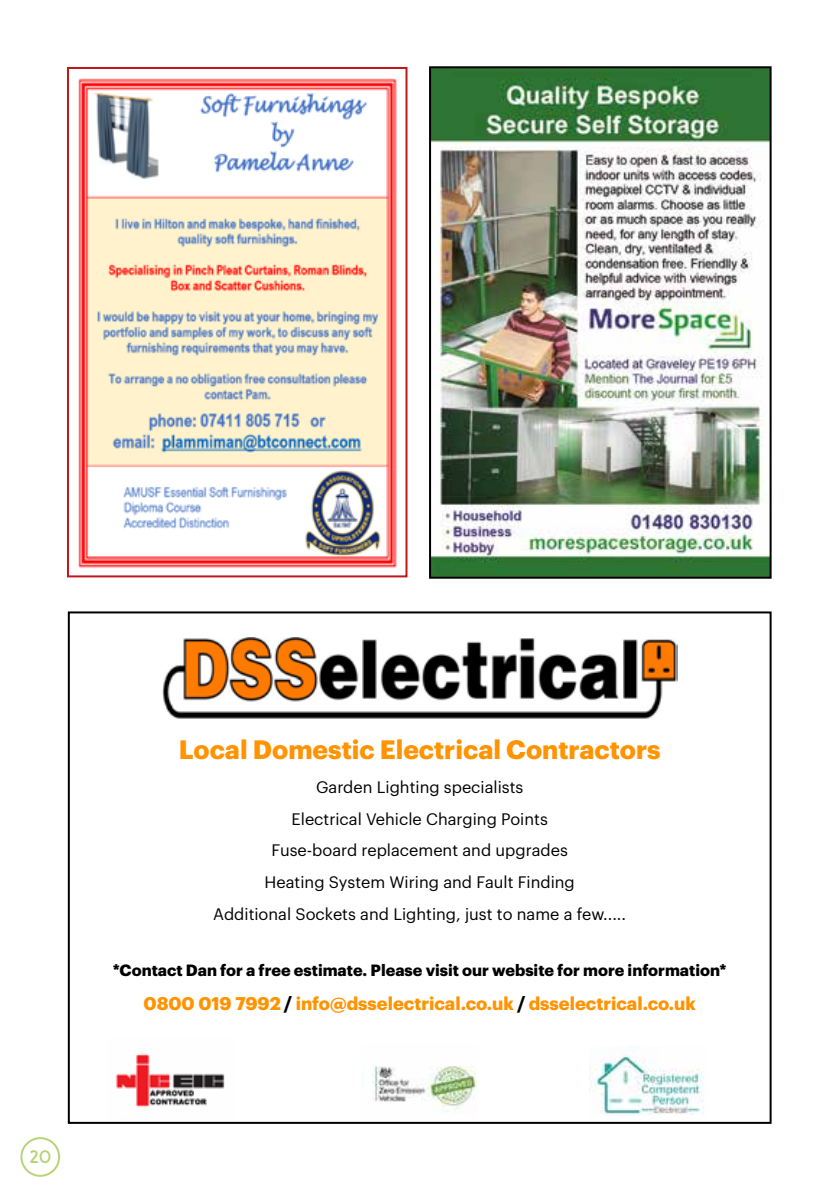
<style>
.page{position:relative;width:840px;height:1191px;background:#fff}
.page>*{position:absolute;margin:0;border:0;box-sizing:border-box;transform-origin:0 0}
.t1{font:700 26px "Graphik";color:#ff9300}
.t2{font:700 18px "Graphik";color:#ff9300}
.t3{font:700 18px "Charoe";color:#b9d478}
.t4{font:16.2px/31.8px "Graphik";color:#000;text-align:center}
.t5{font:700 16px "Graphik";color:#000}
.s1{color:#000}
</style>
<div class="page">
<div style="left:20px;top:1137px;width:40px;height:39px;border:2px solid #b9d478;border-radius:50%"></div>
<img style="left:115px;top:1053px;width:110px;height:55px">
<img style="left:372px;top:1066px;width:105px;height:46px">
<img style="left:589px;top:1046px;width:115px;height:69px">
<img style="left:162px;top:637px;width:515px;height:82px">
<div style="left:68px;top:611px;width:703px;height:512px;border:2px solid #000"></div>
<img style="left:78px;top:78px;width:319px;height:490px">
<div style="left:67px;top:67px;width:340px;height:510px;border:2px solid #c1171a"></div>
<img style="left:432px;top:69px;width:336px;height:506px">
<div style="left:429px;top:66px;width:342px;height:512px;border:2px solid #000"></div>
<p class="t3" style="left:29px;top:1145px;width:24px">20</p>
<h1 class="t1" style="left:179px;top:729px;width:483px">Local Domestic Electrical Contractors</h1>
<p class="t4" style="left:213px;top:769px;width:414px">Garden Lighting specialists<br>Electrical Vehicle Charging Points<br>Fuse-board replacement and upgrades<br>Heating System Wiring and Fault Finding<br>Additional Sockets and Lighting, just to name a few.....</p>
<p class="t5" style="left:113px;top:957px;width:615px">*Contact Dan for a free estimate. Please visit our website for more information*</p>
<p class="t2" style="left:143px;top:989px;width:553px">0800 019 7992 <span class="s1">/</span> info@dsselectrical.co.uk <span class="s1">/</span> dsselectrical.co.uk</p>
</div>
